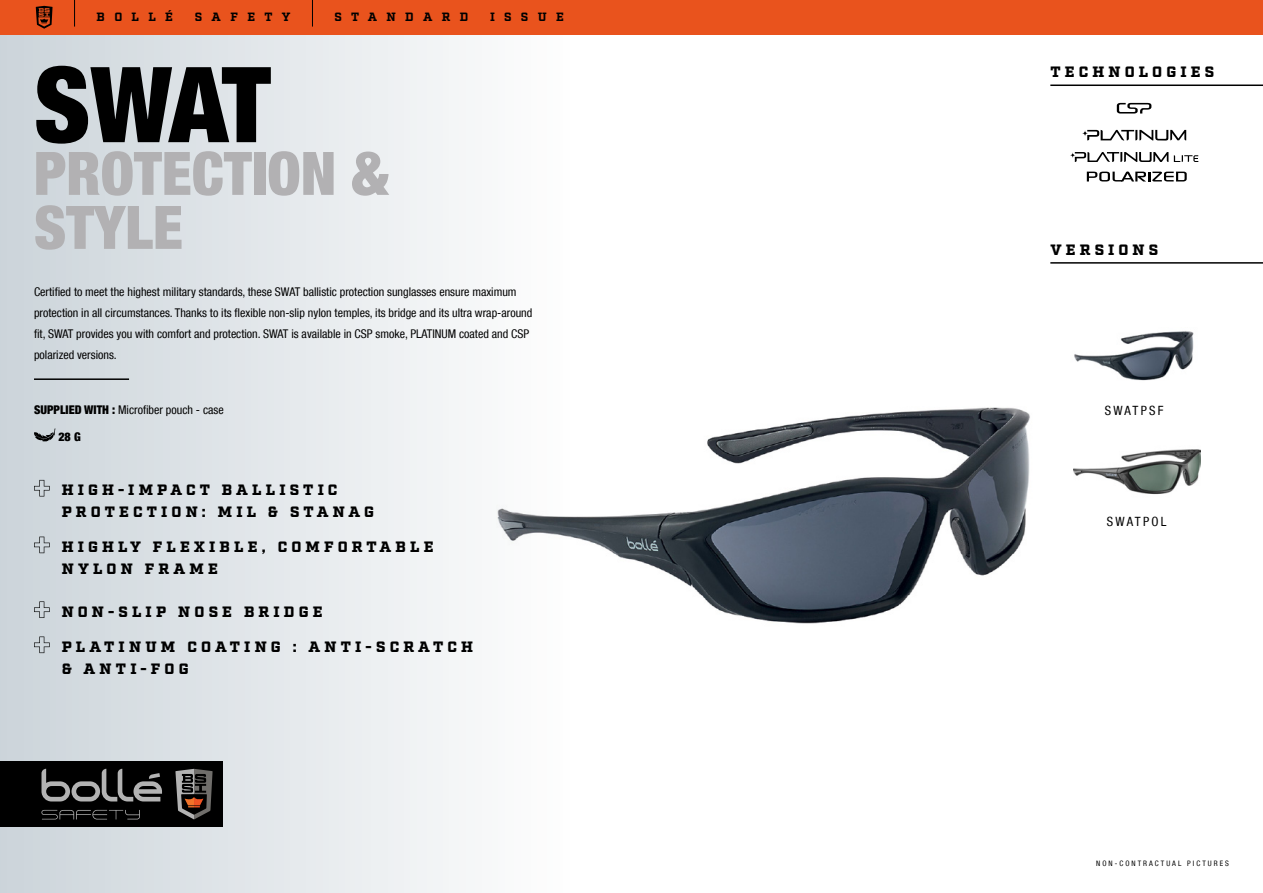
<style>
.page{position:relative;width:1263px;height:893px;background:#fff}
.page>*{position:absolute;margin:0;border:0;box-sizing:border-box;transform-origin:0 0}
.t1{font:900 condensed 105px "Helvetica Neue LT Com";color:#000}
.t2{font:900 condensed 60px/54px "Helvetica Neue LT Com";color:#b2b1b3}
.t3{font:900 15px/21.6px "Factoria";letter-spacing:.275em;color:#000}
.t4{font:condensed 12.75px "Helvetica Neue LT Com";letter-spacing:.18em;color:#000}
.t5{font:condensed 12px/21px "Helvetica Neue LT Com";color:#000}
.t6{font:700 12px "Factoria";letter-spacing:.78em;color:#000}
.t7{font:900 condensed 12px "Helvetica Neue LT Com";color:#000}
.t8{font:condensed 7.5px "Helvetica Neue LT Com";letter-spacing:.27em;color:#000}
.s1{font-weight:900}
</style>
<div class="page">
<div style="left:0;top:0;width:1263px;height:893px;background:linear-gradient(to right,#dbe0e4,#fff)"></div>
<div style="left:0;top:761px;width:222px;height:66px;background:#000"></div>
<svg style="left:41px;top:810px;width:99px;height:9px"></svg>
<svg style="left:42px;top:769px;width:120px;height:32px"></svg>
<svg style="left:175px;top:769px;width:38px;height:50px"></svg>
<div style="left:0;top:0;width:1263px;height:34px;background:#e9531d"></div>
<svg style="left:36px;top:6px;width:17px;height:23px"></svg>
<svg style="left:74px;top:0;width:1px;height:27px"></svg>
<svg style="left:312px;top:0;width:1px;height:27px"></svg>
<svg style="left:1117px;top:103px;width:34px;height:11px"></svg>
<svg style="left:1082px;top:130px;width:104px;height:11px"></svg>
<img style="left:1071px;top:328px;width:126px;height:54px">
<img style="left:479px;top:390px;width:571px;height:246px">
<img style="left:1073px;top:430px;width:127px;height:83px">
<svg style="left:1087px;top:171px;width:100px;height:10px"></svg>
<svg style="left:1070px;top:152px;width:98px;height:10px"></svg>
<svg style="left:1174px;top:155px;width:24px;height:7px"></svg>
<svg style="left:34px;top:480px;width:16px;height:16px"></svg>
<svg style="left:34px;top:537px;width:16px;height:16px"></svg>
<svg style="left:34px;top:601px;width:16px;height:17px"></svg>
<svg style="left:34px;top:636px;width:16px;height:17px"></svg>
<hr style="left:34px;top:378px;width:95px;height:2px;background:#000">
<svg style="left:34px;top:428px;width:21px;height:14px"></svg>
<hr style="left:1050px;top:262px;width:213px;height:2px;background:#000">
<hr style="left:1050px;top:85px;width:213px;height:1px;background:#000">
<p class="t6" style="left:97px;top:10px;width:78px">BOLLÉ</p>
<p class="t6" style="left:195px;top:10px;width:97px">SAFETY</p>
<p class="t6" style="left:335px;top:10px;width:135px">STANDARD</p>
<p class="t6" style="left:490px;top:10px;width:75px">ISSUE</p>
<h1 class="t1" style="left:34px;top:42px;width:238px">SWAT</h1>
<h2 class="t2" style="left:34px;top:146px;width:356px">PROTECTION &amp;<br>STYLE</h2>
<p class="t5" style="left:34px;top:281px;width:500px">Certified to meet the highest military standards, these SWAT ballistic protection sunglasses ensure maximum protection in all circumstances. Thanks to its flexible non-slip nylon temples, its bridge and its ultra wrap-around fit, SWAT provides you with comfort and protection. SWAT is available in CSP smoke, PLATINUM coated and CSP polarized versions.</p>
<p class="t5" style="left:34px;top:400px;width:191px"><span class="s1">SUPPLIED WITH :</span> Microfiber pouch - case</p>
<p class="t7" style="left:58px;top:430px;width:24px">28 G</p>
<p class="t3" style="left:62px;top:480px;width:314px">HIGH-IMPACT BALLISTIC<br>PROTECTION: MIL &amp; STANAG</p>
<p class="t3" style="left:62px;top:537px;width:373px">HIGHLY FLEXIBLE, COMFORTABLE<br>NYLON FRAME</p>
<p class="t3" style="left:62px;top:602px;width:262px">NON-SLIP NOSE BRIDGE</p>
<p class="t3" style="left:62px;top:637px;width:413px">PLATINUM COATING : ANTI-SCRATCH &amp; ANTI-FOG</p>
<p class="t3" style="left:1050px;top:62px;width:165px">TECHNOLOGIES</p>
<p class="t3" style="left:1050px;top:239px;width:109px">VERSIONS</p>
<p class="t4" style="left:1105px;top:402px;width:60px">SWATPSF</p>
<p class="t4" style="left:1107px;top:514px;width:61px">SWATPOL</p>
<p class="t8" style="left:1096px;top:859px;width:134px">NON-CONTRACTUAL PICTURES</p>
</div>
